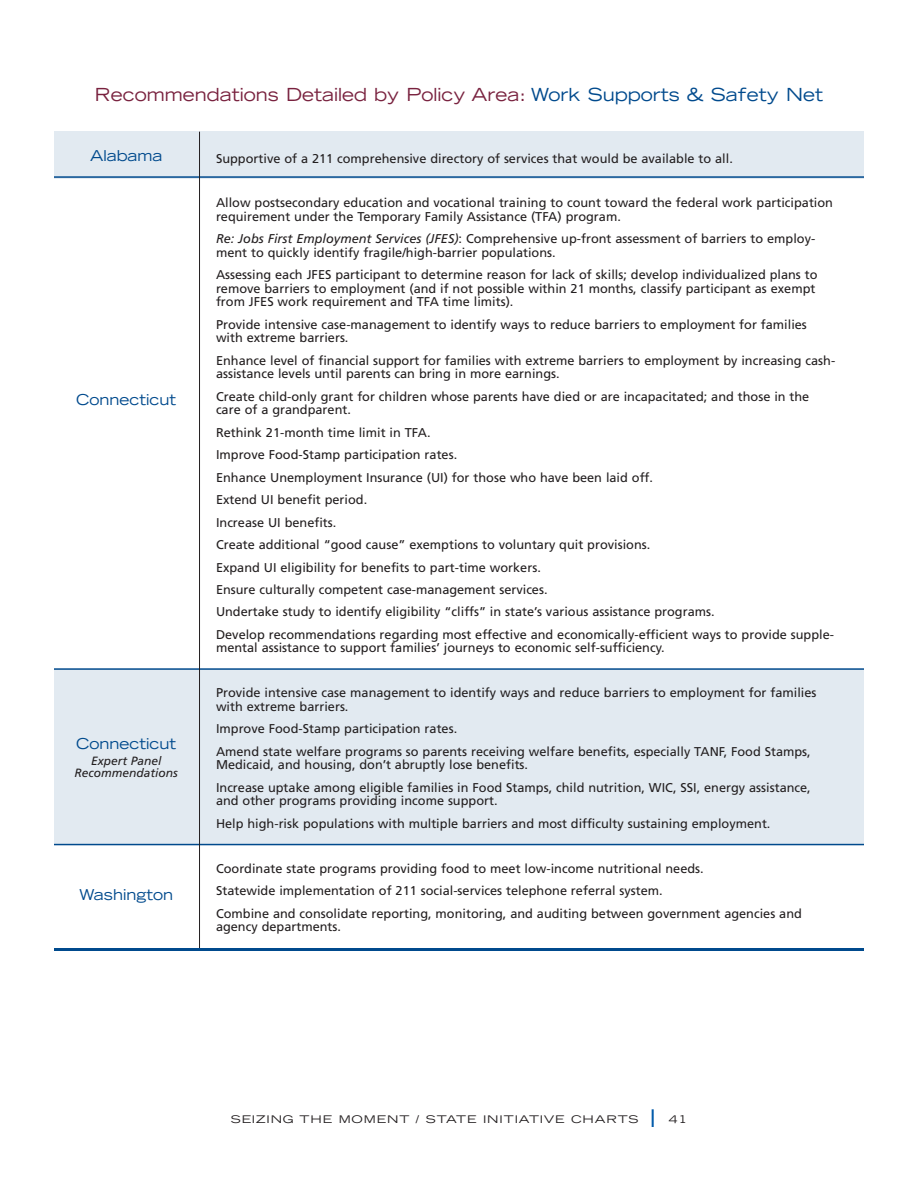
<style>
.page{position:relative;width:918px;height:1188px;background:#fff}
.page>*{position:absolute;margin:0;border:0;box-sizing:border-box;transform-origin:0 0}
.t1{font:expanded 18px "Trade Gothic LH";color:#79223f}
.t2{font:expanded 15px "Trade Gothic LH";color:#004a8d}
.t3{font:12.75px/22.5px "Frutiger";color:#231f20}
.t4{font:italic 12px/12px "Frutiger";color:#231f20;text-align:center}
.t5{font:expanded 10.5px "Trade Gothic LH";letter-spacing:.07em;color:#231f20;scale:1.15 1}
.s1{color:#004a8d}
.s2{font-style:italic}
</style>
<div class="page">
<div style="left:54px;top:670px;width:810px;height:175px;background:#e2eaf1"></div>
<div style="left:54px;top:131px;width:810px;height:48px;background:#e2eaf1"></div>
<hr style="left:54px;top:176px;width:810px;height:2px;background:#004a8d">
<hr style="left:54px;top:668px;width:810px;height:2px;background:#004a8d">
<hr style="left:54px;top:844px;width:810px;height:1px;background:#004a8d">
<hr style="left:199px;top:132px;width:1px;height:817px;background:#231f20">
<hr style="left:54px;top:948px;width:810px;height:3px;background:#004a8d">
<h1 class="t1" style="left:95px;top:88px;width:730px">Recommendations Detailed by Policy Area: <span class="s1">Work Supports &amp; Safety Net</span></h1>
<p class="t2" style="left:90px;top:150px;width:74px">Alabama</p>
<p class="t2" style="left:76px;top:394px;width:102px">Connecticut</p>
<p class="t2" style="left:76px;top:738px;width:102px">Connecticut</p>
<p class="t4" style="left:75px;top:756px;width:105px">Expert Panel<br>Recommendations</p>
<p class="t2" style="left:79px;top:890px;width:95px">Washington</p>
<p class="t3" style="left:216px;top:148px;width:518px">Supportive of a 211 comprehensive directory of services that would be available to all.</p>
<p class="t3" style="left:216px;top:197px;width:619px;line-height:13.5px">Allow postsecondary education and vocational training to count toward the federal work participation requirement under the Temporary Family Assistance (TFA) program.</p>
<p class="t3" style="left:216px;top:233px;width:601px;line-height:13.5px"><span class="s2">Re: Jobs First Employment Services (JFES)</span>: Comprehensive up-front assessment of barriers to employ&shy;ment to quickly identify fragile/high-barrier populations.</p>
<p class="t3" style="left:216px;top:269px;width:603px;line-height:13.5px">Assessing each JFES participant to determine reason for lack of skills; develop individualized plans to remove barriers to employment (and if not possible within 21 months, classify participant as exempt from JFES work requirement and TFA time limits).</p>
<p class="t3" style="left:216px;top:319px;width:592px;line-height:13.5px">Provide intensive case-management to identify ways to reduce barriers to employment for families with extreme barriers.</p>
<p class="t3" style="left:216px;top:355px;width:621px;line-height:13.5px">Enhance level of financial support for families with extreme barriers to employment by increasing cash&shy;assistance levels until parents can bring in more earnings.</p>
<p class="t3" style="left:216px;top:391px;width:595px;line-height:13.5px">Create child-only grant for children whose parents have died or are incapacitated; and those in the care of a grandparent.</p>
<p class="t3" style="left:216px;top:422px;width:620px">Rethink 21-month time limit in TFA.<br>Improve Food-Stamp participation rates.<br>Enhance Unemployment Insurance (UI) for those who have been laid off.<br>Extend UI benefit period.<br>Increase UI benefits.<br>Create additional “good cause” exemptions to voluntary quit provisions.<br>Expand UI eligibility for benefits to part-time workers.<br>Ensure culturally competent case-management services.<br>Undertake study to identify eligibility “cliffs” in state’s various assistance programs.<br>Develop recommendations regarding most effective and economically-efficient ways to provide supple-</p>
<p class="t3" style="left:216px;top:638px;width:450px">mental assistance to support families’ journeys to economic self-sufficiency.</p>
<p class="t3" style="left:216px;top:687px;width:602px;line-height:13.5px">Provide intensive case management to identify ways and reduce barriers to employment for families with extreme barriers.</p>
<p class="t3" style="left:216px;top:719px;width:596px">Improve Food-Stamp participation rates.<br>Amend state welfare programs so parents receiving welfare benefits, especially TANF, Food Stamps,</p>
<p class="t3" style="left:216px;top:755px;width:596px">Medicaid, and housing, don’t abruptly lose benefits.<br>Increase uptake among eligible families in Food Stamps, child nutrition, WIC, SSI, energy assistance,</p>
<p class="t3" style="left:216px;top:791px;width:556px">and other programs providing income support.<br>Help high-risk populations with multiple barriers and most difficulty sustaining employment.</p>
<p class="t3" style="left:216px;top:858px;width:587px">Coordinate state programs providing food to meet low-income nutritional needs.<br>Statewide implementation of 211 social-services telephone referral system.<br>Combine and consolidate reporting, monitoring, and auditing between government agencies and</p>
<p class="t3" style="left:216px;top:916px;width:127px">agency departments.</p>
<p class="t5" style="left:231px;top:1115px;width:356px">SEIZING THE MOMENT / STATE INITIATIVE CHARTS</p>
<p class="t5" style="left:669px;top:1115px;width:17px">41</p>
</div>
